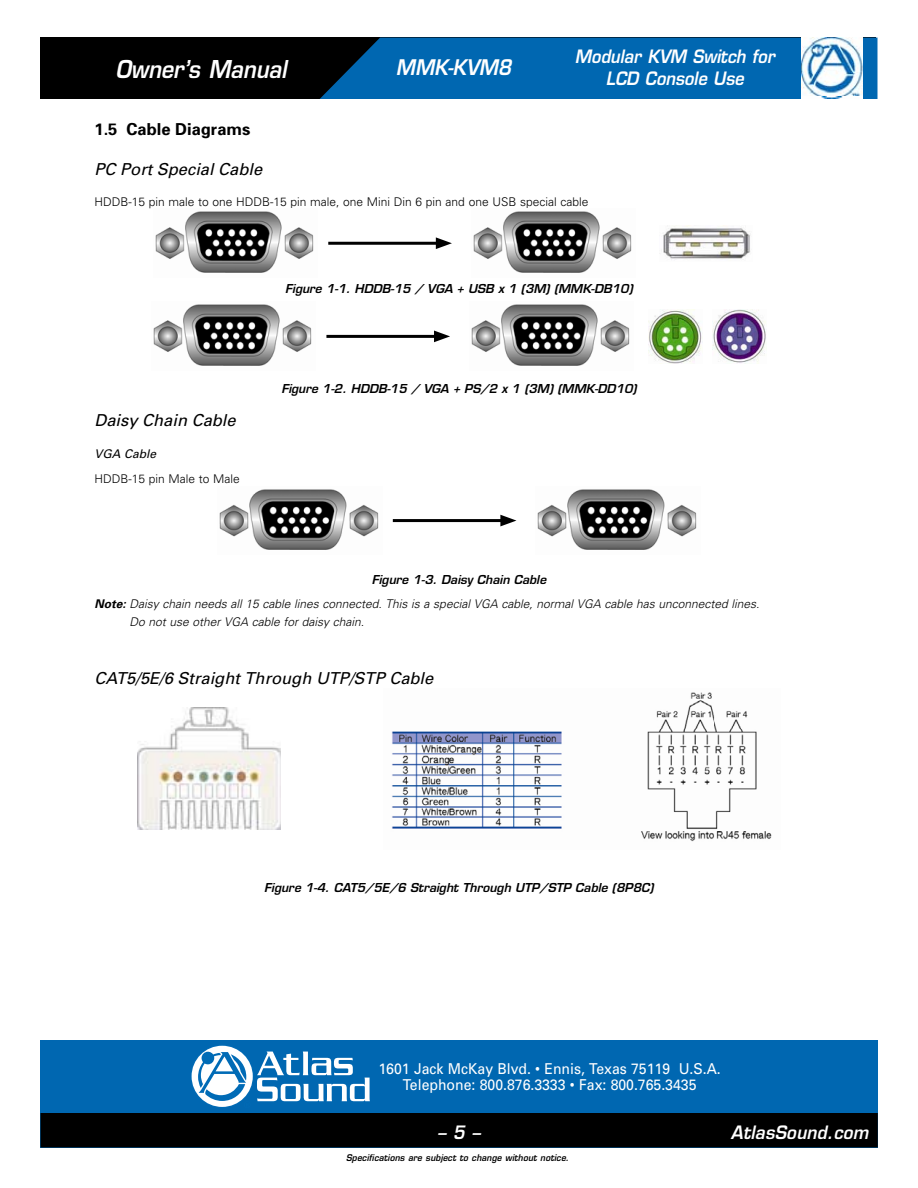
<style>
.page{position:relative;width:918px;height:1188px;background:#fff}
.page>*{position:absolute;margin:0;border:0;box-sizing:border-box;transform-origin:0 0}
.t1{font:italic 600 24px "Eurostile";color:#fff;scale:.9 1}
.t2{font:italic 600 21px "Eurostile";color:#fff;scale:.9 1}
.t3{font:italic 600 18px/21.8px "Eurostile";color:#fff;text-align:center;scale:.9 1}
.t4{font:italic 600 18px "Eurostile";color:#fff;scale:.94 1}
.t5{font:italic 16.5px "Univers";color:#000}
.t6{font:700 16.5px "Univers";color:#000}
.t7{font:15px/16.5px "Univers";color:#fff;text-align:center;scale:.94 1}
.t8{font:italic 600 12px "Eurostile";color:#000}
.t9{font:italic 300 12px/18px "Univers";color:#000}
.t10{font:300 12px "Univers";color:#000}
.t11{font:italic 12px "Univers";color:#000}
.t12{font:italic 600 9px "Eurostile";letter-spacing:.015em;color:#000;scale:.94 1}
.s1{font-weight:700}
</style>
<div class="page">
<div style="left:41px;top:1040px;width:837px;height:108px;background:#0067b1"></div>
<div style="left:40px;top:1113px;width:838px;height:35px;background:#000"></div>
<div style="left:41px;top:38px;width:835px;height:61px;background:#000"></div>
<div style="left:320px;top:38px;width:558px;height:61px;background:#0067b1"></div>
<img style="left:801px;top:38px;width:62px;height:61px">
<svg style="left:191px;top:1045px;width:179px;height:62px"></svg>
<img style="left:155px;top:211px;width:159px;height:62px">
<img style="left:473px;top:211px;width:159px;height:62px">
<img style="left:663px;top:225px;width:88px;height:35px">
<hr style="left:328px;top:242px;width:114px;height:3px;background:#000">
<svg style="left:436px;top:237px;width:16px;height:12px"></svg>
<img style="left:153px;top:304px;width:159px;height:62px">
<img style="left:471px;top:304px;width:159px;height:62px">
<hr style="left:326px;top:335px;width:114px;height:3px;background:#000">
<svg style="left:434px;top:331px;width:16px;height:11px"></svg>
<img style="left:648px;top:309px;width:54px;height:54px">
<img style="left:713px;top:309px;width:53px;height:54px">
<img style="left:219px;top:489px;width:160px;height:61px">
<img style="left:537px;top:489px;width:160px;height:61px">
<hr style="left:393px;top:519px;width:113px;height:3px;background:#000">
<svg style="left:500px;top:515px;width:16px;height:11px"></svg>
<img style="left:138px;top:707px;width:143px;height:122px">
<img style="left:391px;top:692px;width:381px;height:150px">
<h1 class="t1" style="left:115px;top:54px;width:192px">Owner’s Manual</h1>
<h2 class="t2" style="left:396px;top:54px;width:130px">MMK-KVM8</h2>
<h3 class="t3" style="left:575px;top:45px;width:223px">Modular KVM Switch for<br>LCD Console Use</h3>
<h3 class="t6" style="left:94px;top:119px;width:157px">1.5 Cable Diagrams</h3>
<h3 class="t5" style="left:94px;top:159px;width:169px">PC Port Special Cable</h3>
<p class="t10" style="left:94px;top:195px;width:495px">HDDB-15 pin male to one HDDB-15 pin male, one Mini Din 6 pin and one USB special cable</p>
<p class="t8" style="left:285px;top:281px;width:349px">Figure 1-1. HDDB-15 / VGA + USB x 1 (3M) (MMK-DB10)</p>
<h3 class="t5" style="left:94px;top:410px;width:143px">Daisy Chain Cable</h3>
<p class="t11" style="left:94px;top:446px;width:63px">VGA Cable</p>
<p class="t10" style="left:94px;top:471px;width:147px">HDDB-15 pin Male to Male</p>
<p class="t8" style="left:281px;top:382px;width:357px">Figure 1-2. HDDB-15 / VGA + PS/2 x 1 (3M) (MMK-DD10)</p>
<p class="t8" style="left:372px;top:572px;width:176px">Figure 1-3. Daisy Chain Cable</p>
<p class="t9" style="left:130px;top:595px;width:631px;text-indent:-35px"><span class="s1">Note:</span> Daisy chain needs all 15 cable lines connected. This is a special VGA cable, normal VGA cable has unconnected lines.<br>Do not use other VGA cable for daisy chain.</p>
<h3 class="t5" style="left:94px;top:668px;width:340px">CAT5/5E/6 Straight Through UTP/STP Cable</h3>
<p class="t8" style="left:264px;top:880px;width:391px">Figure 1-4. CAT5/5E/6 Straight Through UTP/STP Cable (8P8C)</p>
<p class="t7" style="left:379px;top:1060px;width:366px">1601 Jack McKay Blvd. • Ennis, Texas 75119 U.S.A.<br>Telephone: 800.876.3333 • Fax: 800.765.3435</p>
<h3 class="t4" style="left:437px;top:1121px;width:47px">– 5 –</h3>
<h3 class="t4" style="left:731px;top:1121px;width:148px">AtlasSound.com</h3>
<p class="t12" style="left:346px;top:1152px;width:239px">Specifications are subject to change without notice.</p>
</div>
